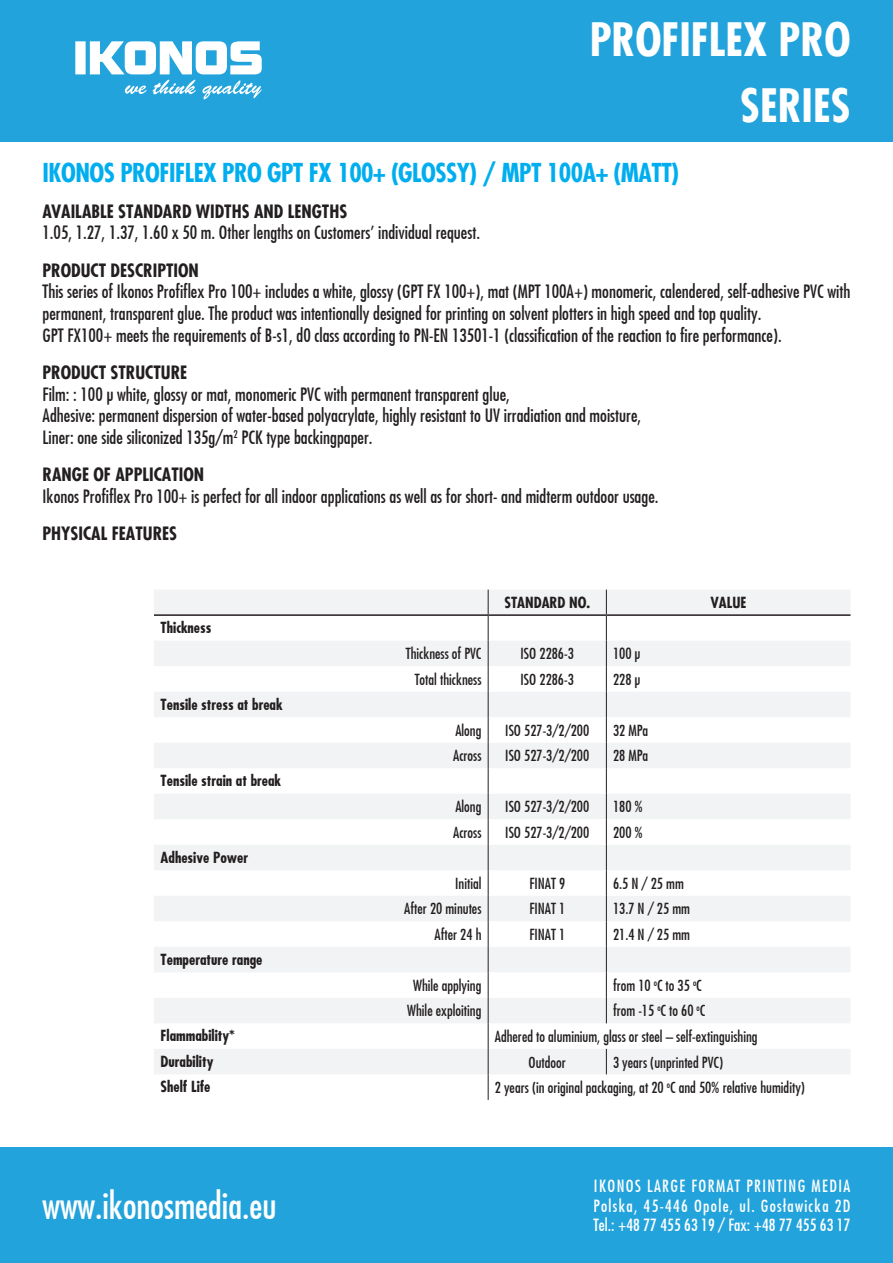
<style>
.page{position:relative;width:893px;height:1263px;background:#fff}
.page>*{position:absolute;margin:0;border:0;box-sizing:border-box;transform-origin:0 0}
.t1{font:700 45px/66px "Fujiyama";color:#fff;text-align:right}
.t2{font:36px "Fujiyama";color:#fff}
.t3{font:700 25.5px "Fujiyama";letter-spacing:-.02em;color:#00aeef}
.t4{font:18px/21.6px "Fujiyama";color:#231f20}
.t5{font:700 18px "Fujiyama";color:#231f20}
.t6{font:16.5px/19.8px "Fujiyama";letter-spacing:.08em;color:#fff;text-align:justify}
.t7{font:15px "Fujiyama";color:#231f20}
.t8{font:700 15px "Fujiyama";color:#231f20}
</style>
<div class="page">
<div style="left:0;top:0;width:893px;height:141px;background:#23a3dc"></div>
<svg style="left:75px;top:41px;width:187px;height:33px"></svg>
<svg style="left:125px;top:80px;width:71px;height:14px"></svg>
<svg style="left:202px;top:80px;width:60px;height:19px"></svg>
<div style="left:0;top:1147px;width:893px;height:116px;background:#23a3dc"></div>
<svg style="left:154px;top:590px;width:696px;height:484px;fill:#f2f3f4"></svg>
<svg style="left:606px;top:1049px;width:1px;height:25px"></svg>
<svg style="left:488px;top:590px;width:1px;height:510px"></svg>
<svg style="left:606px;top:590px;width:1px;height:433px"></svg>
<hr style="left:154px;top:614px;width:334px;height:2px;background:#231f20">
<hr style="left:488px;top:614px;width:118px;height:2px;background:#231f20">
<hr style="left:606px;top:614px;width:244px;height:2px;background:#231f20">
<h1 class="t1" style="left:590px;top:6px;width:262px">PROFIFLEX PRO<br>SERIES</h1>
<h3 class="t3" style="left:43px;top:155px;width:638px">IKONOS PROFIFLEX PRO GPT FX 100+ (GLOSSY) / MPT 100A+ (MATT)</h3>
<p class="t5" style="left:43px;top:199px;width:306px">AVAILABLE STANDARD WIDTHS AND LENGTHS</p>
<p class="t4" style="left:43px;top:221px;width:439px">1.05, 1.27, 1.37, 1.60 x 50 m. Other lengths on Customers’ individual request.</p>
<p class="t5" style="left:43px;top:258px;width:158px">PRODUCT DESCRIPTION</p>
<p class="t4" style="left:43px;top:280px;width:809px">This series of Ikonos Profiflex Pro 100+ includes a white, glossy (GPT FX 100+), mat (MPT 100A+) monomeric, calendered, self-adhesive PVC with permanent, transparent glue. The product was intentionally designed for printing on solvent plotters in high speed and top quality.<br>GPT FX100+ meets the requirements of B-s1, d0 class according to PN-EN 13501-1 (classification of the reaction to fire performance).</p>
<p class="t5" style="left:43px;top:361px;width:146px">PRODUCT STRUCTURE</p>
<p class="t4" style="left:43px;top:382px;width:600px">Film: : 100 µ white, glossy or mat, monomeric PVC with permanent transparent glue,<br>Adhesive: permanent dispersion of water-based polyacrylate, highly resistant to UV irradiation and moisture,<br>Liner: one side siliconized 135g/m<sup>2</sup> PCK type backingpaper.</p>
<p class="t5" style="left:43px;top:463px;width:163px">RANGE OF APPLICATION</p>
<p class="t4" style="left:43px;top:485px;width:617px">Ikonos Profiflex Pro 100+ is perfect for all indoor applications as well as for short- and midterm outdoor usage.</p>
<p class="t5" style="left:43px;top:522px;width:136px">PHYSICAL FEATURES</p>
<p class="t8" style="left:161px;top:618px;width:52px">Thickness</p>
<p class="t8" style="left:161px;top:694px;width:124px">Tensile stress at break</p>
<p class="t8" style="left:161px;top:771px;width:122px">Tensile strain at break</p>
<p class="t8" style="left:161px;top:847px;width:89px">Adhesive Power</p>
<p class="t8" style="left:161px;top:949px;width:103px">Temperature range</p>
<p class="t8" style="left:504px;top:592px;width:87px">STANDARD NO.</p>
<p class="t8" style="left:710px;top:592px;width:38px">VALUE</p>
<p class="t7" style="left:406px;top:644px;width:77px">Thickness of PVC</p>
<p class="t7" style="left:521px;top:644px;width:55px">ISO 2286-3</p>
<p class="t7" style="left:613px;top:644px;width:29px">100 µ</p>
<p class="t7" style="left:415px;top:669px;width:68px">Total thickness</p>
<p class="t7" style="left:521px;top:669px;width:55px">ISO 2286-3</p>
<p class="t7" style="left:613px;top:669px;width:29px">228 µ</p>
<p class="t7" style="left:455px;top:720px;width:28px">Along</p>
<p class="t7" style="left:505px;top:720px;width:85px">ISO 527-3/2/200</p>
<p class="t7" style="left:613px;top:720px;width:37px">32 MPa</p>
<p class="t7" style="left:453px;top:746px;width:30px">Across</p>
<p class="t7" style="left:505px;top:746px;width:85px">ISO 527-3/2/200</p>
<p class="t7" style="left:613px;top:746px;width:37px">28 MPa</p>
<p class="t7" style="left:455px;top:797px;width:28px">Along</p>
<p class="t7" style="left:505px;top:797px;width:85px">ISO 527-3/2/200</p>
<p class="t7" style="left:613px;top:797px;width:31px">180 %</p>
<p class="t7" style="left:453px;top:822px;width:30px">Across</p>
<p class="t7" style="left:505px;top:822px;width:85px">ISO 527-3/2/200</p>
<p class="t7" style="left:613px;top:822px;width:31px">200 %</p>
<p class="t7" style="left:455px;top:873px;width:28px">Initial</p>
<p class="t7" style="left:529px;top:873px;width:37px">FINAT 9</p>
<p class="t7" style="left:613px;top:873px;width:72px">6.5 N / 25 mm</p>
<p class="t7" style="left:404px;top:899px;width:79px">After 20 minutes</p>
<p class="t7" style="left:529px;top:899px;width:37px">FINAT 1</p>
<p class="t7" style="left:613px;top:899px;width:79px">13.7 N / 25 mm</p>
<p class="t7" style="left:434px;top:924px;width:48px">After 24 h</p>
<p class="t7" style="left:529px;top:924px;width:37px">FINAT 1</p>
<p class="t7" style="left:613px;top:924px;width:79px">21.4 N / 25 mm</p>
<p class="t7" style="left:413px;top:975px;width:70px">While applying</p>
<p class="t7" style="left:613px;top:975px;width:90px">from 10 <sup>o</sup>C to 35 <sup>o</sup>C</p>
<p class="t7" style="left:407px;top:1001px;width:76px">While exploiting</p>
<p class="t7" style="left:613px;top:1001px;width:94px">from -15 <sup>o</sup>C to 60 <sup>o</sup>C</p>
<p class="t8" style="left:161px;top:1026px;width:76px">Flammability*</p>
<p class="t7" style="left:495px;top:1026px;width:264px">Adhered to aluminium, glass or steel – self-extinguishing</p>
<p class="t8" style="left:161px;top:1051px;width:54px">Durability</p>
<p class="t7" style="left:529px;top:1052px;width:39px">Outdoor</p>
<p class="t7" style="left:613px;top:1052px;width:112px">3 years (unprinted PVC)</p>
<p class="t8" style="left:161px;top:1077px;width:51px">Shelf Life</p>
<p class="t7" style="left:495px;top:1077px;width:312px">2 years (in original packaging, at 20 <sup>o</sup>C and 50% relative humidity)</p>
<h2 class="t2" style="left:43px;top:1182px;width:236px">www.ikonosmedia.eu</h2>
<p class="t6" style="left:593px;top:1175px;width:259px">IKONOS LARGE FORMAT PRINTING MEDIA Polska, 45-446 Opole, ul. Gosławicka 2D Tel.: +48 77 455 63 19 / Fax: +48 77 455 63 17</p>
</div>
